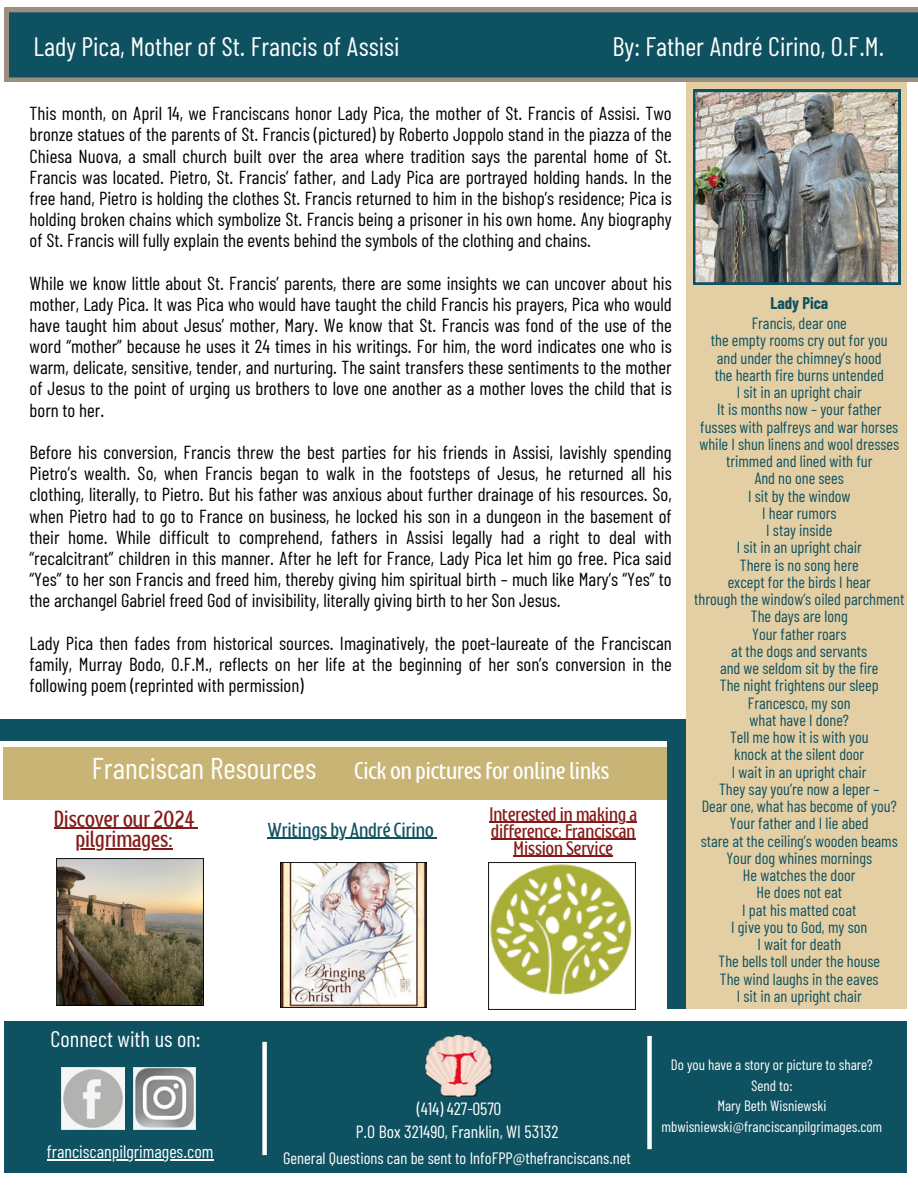
<style>
.page{position:relative;width:918px;height:1188px;background:#fff}
.page>*{position:absolute;margin:0;border:0;box-sizing:border-box;transform-origin:0 0}
.t1{font:30px "Barlow Condensed";color:#fff}
.t2{font:26.7px "Barlow Condensed";color:#fff}
.t3{font:22.5px "Barlow Condensed";color:#fff}
.t4{font:19.5px "Montagna LTD";color:#fff}
.t5{font:18.75px/21.1px "Barlow Condensed";color:#000;text-align:justify}
.t6{font:18.75px/20.2px "Montagna LTD";color:#841a17;text-align:center}
.t7{font:18px "Barlow Condensed";color:#fff}
.t8{font:17.55px/23.7px "Barlow Condensed";color:#fff;text-align:center}
.t9{font:16.5px "Barlow Condensed";color:#fff}
.t10{font:16.5px "Montagna LTD";color:#0e5160}
.t11{font:700 16.5px "Barlow Condensed";color:#0e5160}
.t12{font:16.2px/17.2px "Barlow Condensed";color:#0e5160;text-align:center}
.t13{font:15.75px/16.8px "Montagna LTD";color:#841a17;text-align:center}
.t14{font:15px/20.5px "Barlow Condensed";color:#fff;text-align:center}
</style>
<div class="page">
<svg style="left:4px;top:8px;width:914px;height:74px;background:#1f5864"></svg>
<div style="left:0;top:719px;width:668px;height:22px;background:#0e5160"></div>
<div style="left:4px;top:747px;width:664px;height:53px;background:#c8b474"></div>
<div style="left:4px;top:1021px;width:903px;height:152px;background:#0e5160"></div>
<div style="left:262px;top:1042px;width:5px;height:113px;background:#fff"></div>
<div style="left:647px;top:1036px;width:5px;height:113px;background:#fff"></div>
<svg style="left:62px;top:1067px;width:62px;height:63px;background:#ccccca"></svg>
<img style="left:425px;top:1036px;width:68px;height:61px">
<svg style="left:133px;top:1067px;width:63px;height:63px;background:#b3b3b2"></svg>
<img style="left:489px;top:863px;width:147px;height:147px">
<img style="left:57px;top:859px;width:147px;height:147px">
<img style="left:280px;top:862px;width:146px;height:146px">
<div style="left:668px;top:719px;width:19px;height:290px;background:#0e5160"></div>
<div style="left:687px;top:82px;width:220px;height:926px;background:#e4cfa5"></div>
<img style="left:693px;top:90px;width:207px;height:194px">
<hr style="left:267px;top:838px;width:167px;height:1px;background:#0e5160">
<hr style="left:47px;top:1160px;width:166px;height:1px;background:#fff">
<hr style="left:489px;top:822px;width:148px;height:1px;background:#841a17">
<hr style="left:491px;top:839px;width:145px;height:1px;background:#841a17">
<hr style="left:514px;top:856px;width:99px;height:1px;background:#841a17">
<hr style="left:54px;top:828px;width:140px;height:1px;background:#841a17">
<hr style="left:75px;top:848px;width:98px;height:1px;background:#841a17">
<h2 class="t2" style="left:34px;top:29px;width:367px">Lady Pica, Mother of St. Francis of Assisi</h2>
<h2 class="t2" style="left:613px;top:29px;width:273px">By: Father André Cirino, O.F.M.</h2>
<p class="t5" style="left:30px;top:102px;width:644px">This month, on April 14, we Franciscans honor Lady Pica, the mother of St. Francis of Assisi. Two bronze statues of the parents of St. Francis (pictured) by Roberto Joppolo stand in the piazza of the Chiesa Nuova, a small church built over the area where tradition says the parental home of St.<br>Francis was located. Pietro, St. Francis’ father, and Lady Pica are portrayed holding hands. In the free hand, Pietro is holding the clothes St. Francis returned to him in the bishop’s residence; Pica is holding broken chains which symbolize St. Francis being a prisoner in his own home. Any biography of St. Francis will fully explain the events behind the symbols of the clothing and chains.</p>
<p class="t5" style="left:30px;top:272px;width:644px">While we know little about St. Francis’ parents, there are some insights we can uncover about his mother, Lady Pica. It was Pica who would have taught the child Francis his prayers, Pica who would have taught him about Jesus’ mother, Mary. We know that St. Francis was fond of the use of the word “mother” because he uses it 24 times in his writings. For him, the word indicates one who is warm, delicate, sensitive, tender, and nurturing. The saint transfers these sentiments to the mother of Jesus to the point of urging us brothers to love one another as a mother loves the child that is born to her.</p>
<p class="t5" style="left:30px;top:441px;width:644px">Before his conversion, Francis threw the best parties for his friends in Assisi, lavishly spending Pietro’s wealth. So, when Francis began to walk in the footsteps of Jesus, he returned all his clothing, literally, to Pietro. But his father was anxious about further drainage of his resources. So, when Pietro had to go to France on business, he locked his son in a dungeon in the basement of their home. While difficult to comprehend, fathers in Assisi legally had a right to deal with “recalcitrant” children in this manner. After he left for France, Lady Pica let him go free. Pica said “Yes” to her son Francis and freed him, thereby giving him spiritual birth – much like Mary’s “Yes” to the archangel Gabriel freed God of invisibility, literally giving birth to her Son Jesus.</p>
<p class="t5" style="left:30px;top:632px;width:644px">Lady Pica then fades from historical sources. Imaginatively, the poet-laureate of the Franciscan family, Murray Bodo, O.F.M., reflects on her life at the beginning of her son’s conversion in the following poem (reprinted with permission)</p>
<h1 class="t1" style="left:92px;top:749px;width:226px">Franciscan Resources</h1>
<p class="t4" style="left:354px;top:762px;width:256px">Cick on pictures for online links</p>
<p class="t6" style="left:54px;top:810px;width:142px">Discover our 2024 pilgrimages:</p>
<p class="t10" style="left:267px;top:822px;width:168px">Writings by André Cirino</p>
<p class="t13" style="left:489px;top:807px;width:149px">Interested in making a difference: Franciscan<br>Mission Service</p>
<p class="t3" style="left:51px;top:1025px;width:152px">Connect with us on:</p>
<p class="t11" style="left:770px;top:292px;width:59px">Lady Pica</p>
<p class="t12" style="left:694px;top:314px;width:212px">Francis, dear one<br>the empty rooms cry out for you<br>and under the chimney’s hood<br>the hearth fire burns untended<br>I sit in an upright chair<br>It is months now – your father<br>fusses with palfreys and war horses while I shun linens and wool dresses trimmed and lined with fur<br>And no one sees<br>I sit by the window<br>I hear rumors<br>I stay inside<br>I sit in an upright chair<br>There is no song here<br>except for the birds I hear<br>through the window’s oiled parchment<br>The days are long<br>Your father roars<br>at the dogs and servants<br>and we seldom sit by the fire<br>The night frightens our sleep<br>Francesco, my son<br>what have I done?<br>Tell me how it is with you<br>knock at the silent door<br>I wait in an upright chair<br>They say you’re now a leper –<br>Dear one, what has become of you?<br>Your father and I lie abed<br>stare at the ceiling’s wooden beams<br>Your dog whines mornings<br>He watches the door<br>He does not eat<br>I pat his matted coat<br>I give you to God, my son<br>I wait for death<br>The bells toll under the house<br>The wind laughs in the eaves<br>I sit in an upright chair</p>
<p class="t7" style="left:47px;top:1140px;width:168px">franciscanpilgrimages.com</p>
<p class="t8" style="left:356px;top:1096px;width:204px">(414) 427-0570<br>P.O Box 321490, Franklin, WI 53132</p>
<p class="t9" style="left:283px;top:1148px;width:349px">General Questions can be sent to InfoFPP@thefranciscans.net</p>
<p class="t14" style="left:661px;top:1054px;width:222px">Do you have a story or picture to share?<br>Send to:<br>Mary Beth Wisniewski mbwisniewski@franciscanpilgrimages.com</p>
</div>
